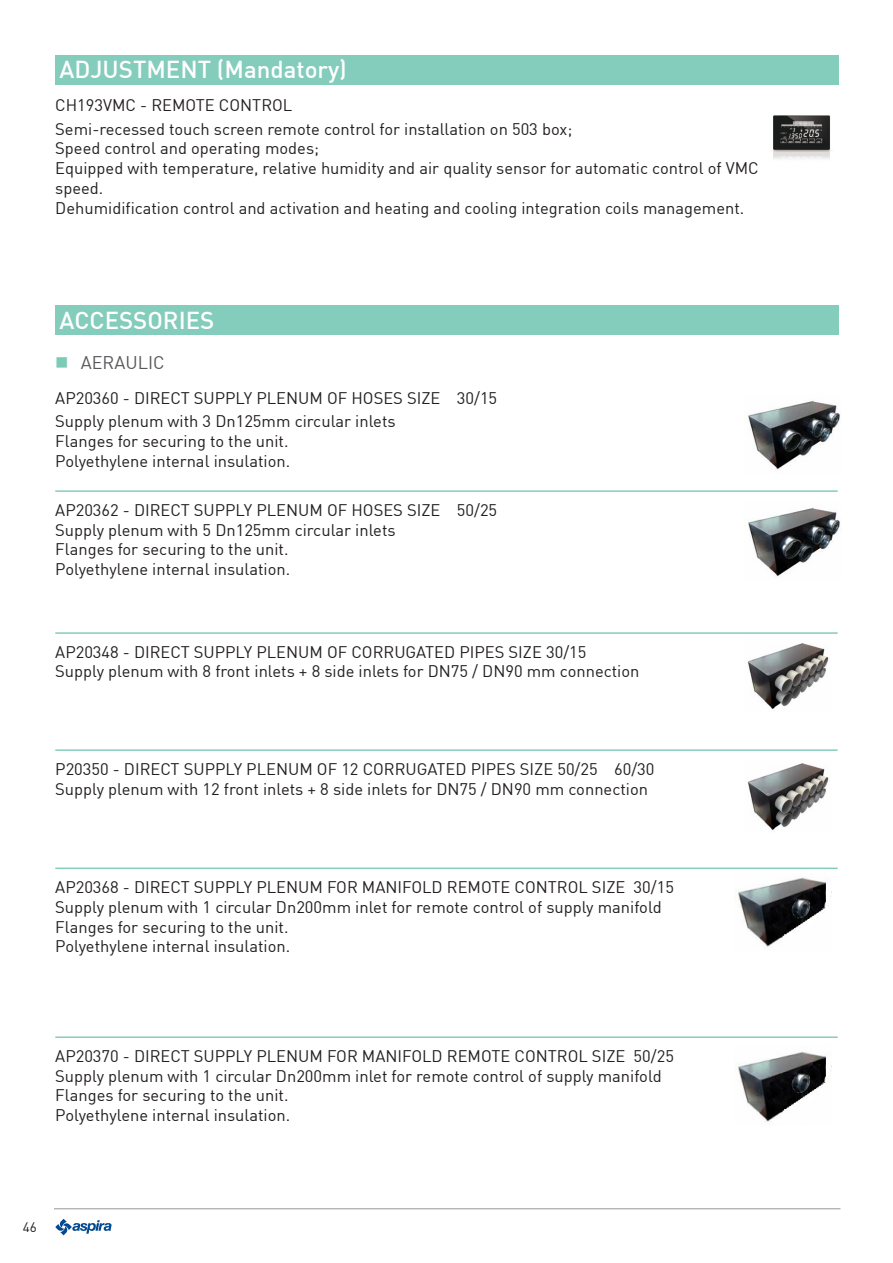
<style>
.page{position:relative;width:893px;height:1263px;background:#fff}
.page>*{position:absolute;margin:0;border:0;box-sizing:border-box;transform-origin:0 0}
.t1{font:500 24px "DIN";color:#fff}
.t2{font:18px "DIN";color:#57585a}
.t3{font:16.5px/19.8px "DIN";color:#231f20}
.t4{font:13.5px "DIN";color:#231f20}
</style>
<div class="page">
<hr style="left:54px;top:1208px;width:786px;height:1px;background:#939598">
<svg style="left:55px;top:1219px;width:57px;height:16px"></svg>
<hr style="left:55px;top:490px;width:783px;height:2px;background:#84cdbc">
<hr style="left:55px;top:632px;width:783px;height:2px;background:#84cdbc">
<hr style="left:55px;top:749px;width:783px;height:2px;background:#84cdbc">
<hr style="left:55px;top:867px;width:783px;height:2px;background:#84cdbc">
<hr style="left:55px;top:1036px;width:783px;height:2px;background:#84cdbc">
<div style="left:55px;top:306px;width:784px;height:29px;background:#84cdbc"></div>
<img style="left:772px;top:115px;width:60px;height:44px">
<div style="left:55px;top:55px;width:784px;height:29px;background:#84cdbc"></div>
<img style="left:748px;top:401px;width:92px;height:69px">
<img style="left:748px;top:508px;width:92px;height:69px">
<img style="left:747px;top:643px;width:82px;height:67px">
<img style="left:747px;top:763px;width:82px;height:68px">
<img style="left:734px;top:877px;width:98px;height:70px">
<img style="left:734px;top:1052px;width:98px;height:70px">
<p class="t1" style="left:60px;top:54px;width:289px">ADJUSTMENT (Mandatory)</p>
<p class="t3" style="left:55px;top:95px;width:239px">CH193VMC - REMOTE CONTROL</p>
<p class="t3" style="left:55px;top:118px;width:518px">Semi-recessed touch screen remote control for installation on 503 box;</p>
<p class="t3" style="left:55px;top:138px;width:265px">Speed control and operating modes;</p>
<p class="t3" style="left:55px;top:158px;width:705px">Equipped with temperature, relative humidity and air quality sensor for automatic control of VMC speed.</p>
<p class="t3" style="left:55px;top:198px;width:691px">Dehumidification control and activation and heating and cooling integration coils management.</p>
<p class="t1" style="left:60px;top:305px;width:156px">ACCESSORIES</p>
<p class="t2" style="left:81px;top:352px;width:85px">AERAULIC</p>
<p class="t3" style="left:55px;top:388px;width:443px">AP20360 - DIRECT SUPPLY PLENUM OF HOSES SIZE 30/15</p>
<p class="t3" style="left:55px;top:411px;width:342px">Supply plenum with 3 Dn125mm circular inlets</p>
<p class="t3" style="left:55px;top:431px;width:235px">Flanges for securing to the unit.</p>
<p class="t3" style="left:55px;top:450px;width:236px">Polyethylene internal insulation.</p>
<p class="t3" style="left:55px;top:499px;width:443px">AP20362 - DIRECT SUPPLY PLENUM OF HOSES SIZE 50/25</p>
<p class="t3" style="left:55px;top:519px;width:342px">Supply plenum with 5 Dn125mm circular inlets</p>
<p class="t3" style="left:55px;top:539px;width:235px">Flanges for securing to the unit.</p>
<p class="t3" style="left:55px;top:559px;width:236px">Polyethylene internal insulation.</p>
<p class="t3" style="left:55px;top:641px;width:533px">AP20348 - DIRECT SUPPLY PLENUM OF CORRUGATED PIPES SIZE 30/15</p>
<p class="t3" style="left:55px;top:661px;width:586px">Supply plenum with 8 front inlets + 8 side inlets for DN75 / DN90 mm connection</p>
<p class="t3" style="left:55px;top:758px;width:601px">P20350 - DIRECT SUPPLY PLENUM OF 12 CORRUGATED PIPES SIZE 50/25 60/30</p>
<p class="t3" style="left:55px;top:778px;width:594px">Supply plenum with 12 front inlets + 8 side inlets for DN75 / DN90 mm connection</p>
<p class="t3" style="left:55px;top:877px;width:620px">AP20368 - DIRECT SUPPLY PLENUM FOR MANIFOLD REMOTE CONTROL SIZE 30/15</p>
<p class="t3" style="left:55px;top:896px;width:608px">Supply plenum with 1 circular Dn200mm inlet for remote control of supply manifold</p>
<p class="t3" style="left:55px;top:916px;width:235px">Flanges for securing to the unit.</p>
<p class="t3" style="left:55px;top:936px;width:236px">Polyethylene internal insulation.</p>
<p class="t3" style="left:55px;top:1045px;width:620px">AP20370 - DIRECT SUPPLY PLENUM FOR MANIFOLD REMOTE CONTROL SIZE 50/25</p>
<p class="t3" style="left:55px;top:1065px;width:608px">Supply plenum with 1 circular Dn200mm inlet for remote control of supply manifold</p>
<p class="t3" style="left:55px;top:1085px;width:235px">Flanges for securing to the unit.</p>
<p class="t3" style="left:55px;top:1105px;width:236px">Polyethylene internal insulation.</p>
<p class="t4" style="left:23px;top:1219px;width:16px">46</p>
</div>
